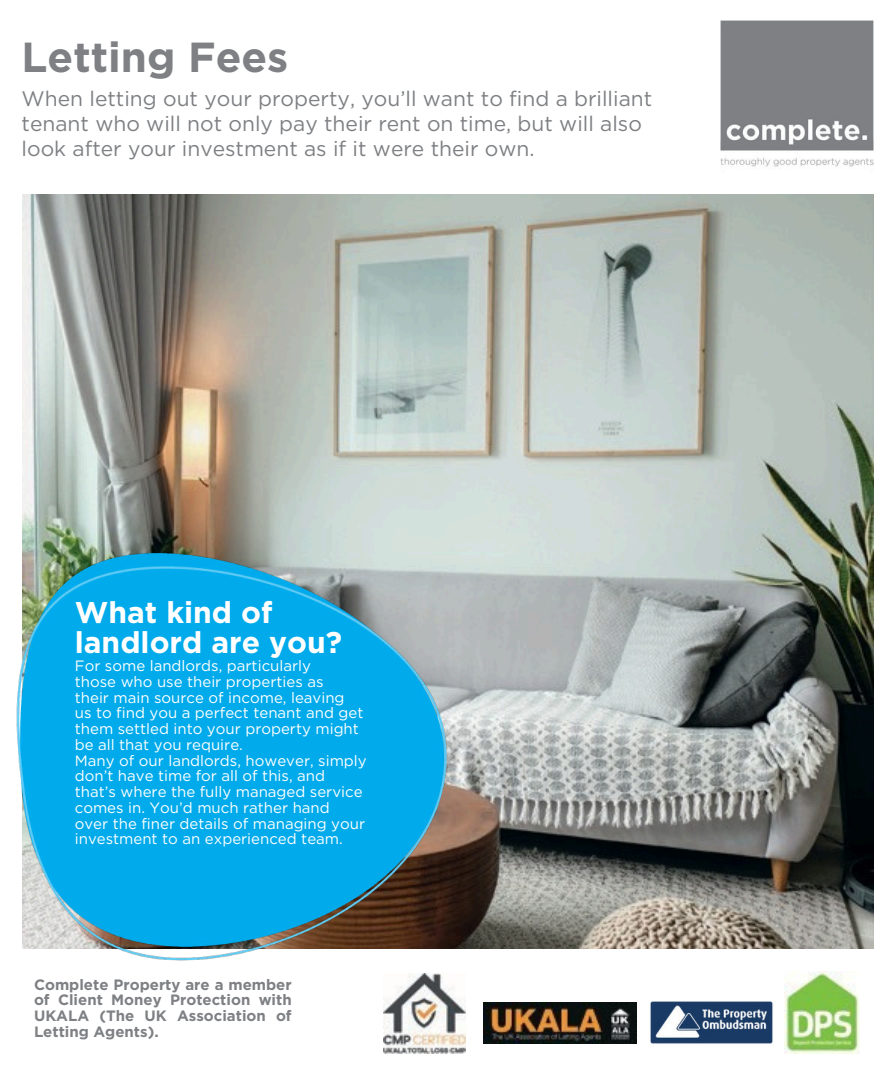
<style>
.page{position:relative;width:893px;height:1080px;background:#fff}
.page>*{position:absolute;margin:0;border:0;box-sizing:border-box;transform-origin:0 0}
.t1{font:700 42px "Gotham";color:#7e8083}
.t2{font:700 30px/30.3px "Gotham";color:#fff}
.t3{font:21px/24.8px "Gotham";color:#7e8083}
.t4{font:15px/15.8px "Gotham";color:#fff}
.t5{font:700 15px/15.8px "Gotham";color:#7e8083;text-align:justify}
</style>
<div class="page">
<img style="left:720px;top:20px;width:154px;height:147px">
<img style="left:23px;top:194px;width:849px;height:755px">
<img style="left:650px;top:1001px;width:123px;height:43px">
<img style="left:784px;top:972px;width:75px;height:82px">
<img style="left:383px;top:980px;width:82px;height:74px">
<img style="left:483px;top:1002px;width:153px;height:42px">
<img style="left:16px;top:543px;width:451px;height:437px">
<h1 class="t1" style="left:22px;top:30px;width:268px">Letting Fees</h1>
<h3 class="t3" style="left:22px;top:86px;width:632px">When letting out your property, you’ll want to find a brilliant tenant who will not only pay their rent on time, but will also look after your investment as if it were their own.</h3>
<h2 class="t2" style="left:75px;top:597px;width:269px">What kind of landlord are you?</h2>
<p class="t4" style="left:75px;top:658px;width:293px">For some landlords, particularly<br>those who use their properties as<br>their main source of income, leaving<br>us to find you a perfect tenant and get them settled into your property might be all that you require.<br>Many of our landlords, however, simply don’t have time for all of this, and that’s where the fully managed service comes in. You’d much rather hand over the finer details of managing your investment to an experienced team.</p>
<p class="t5" style="left:34px;top:976px;width:259px">Complete Property are a member of Client Money Protection with UKALA (The UK Association of Letting Agents).</p>
</div>
